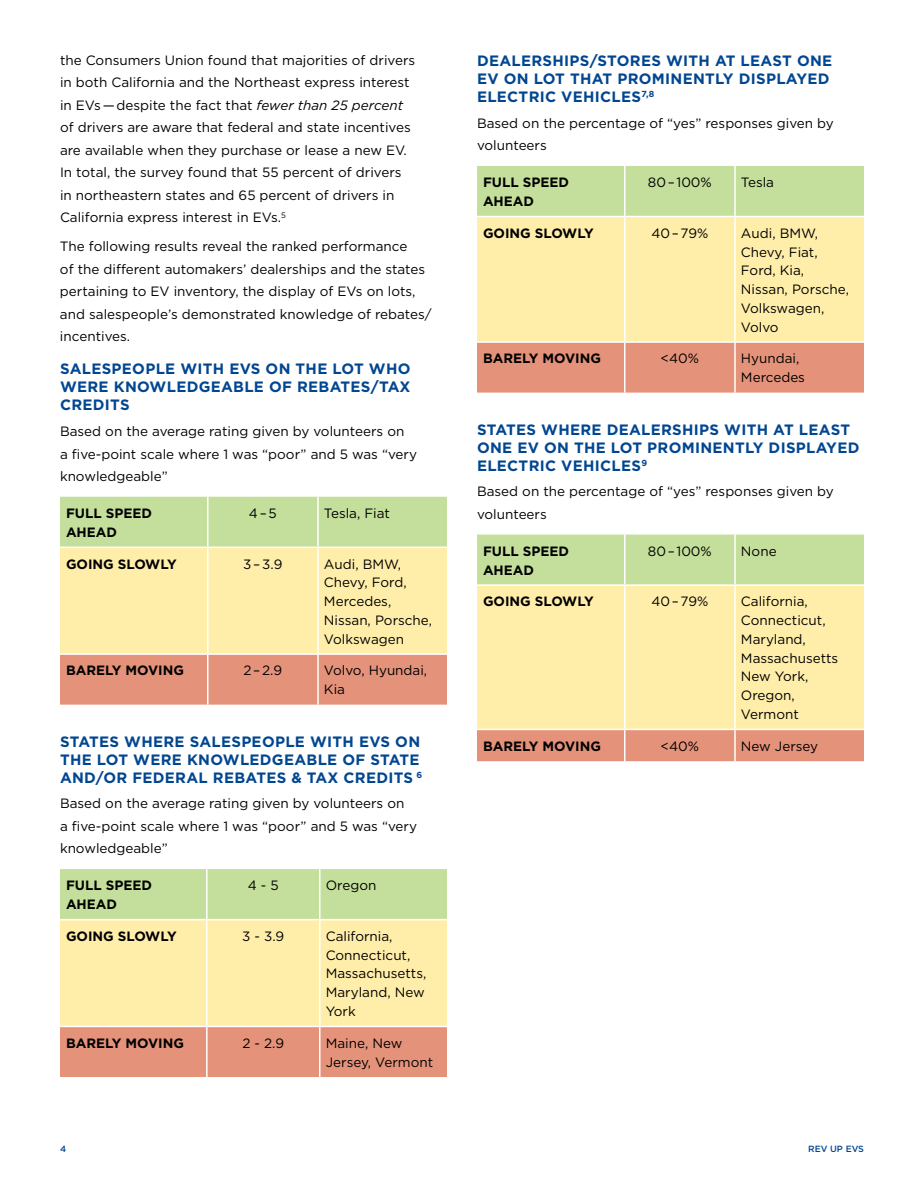
<style>
.page{position:relative;width:918px;height:1188px;background:#fff}
.page>*{position:absolute;margin:0;border:0;box-sizing:border-box;transform-origin:0 0}
.t1{font:700 15px/18px "Gotham";letter-spacing:.02em;color:#004690}
.t2{font:13.5px/18.8px "Gotham";color:#000}
.t3{font:700 13.5px/18.8px "Gotham";color:#000}
.t4{font:500 9px "Gotham";color:#004690}
.s1{font-style:italic}
</style>
<div class="page">
<svg style="left:60px;top:497px;width:387px;height:208px"></svg>
<hr style="left:207px;top:497px;width:1px;height:50px;background:#fff">
<hr style="left:317px;top:497px;width:2px;height:50px;background:#fff">
<hr style="left:60px;top:547px;width:148px;height:1px;background:#fff">
<hr style="left:208px;top:547px;width:110px;height:1px;background:#fff">
<hr style="left:207px;top:548px;width:1px;height:105px;background:#fff">
<hr style="left:318px;top:547px;width:129px;height:1px;background:#fff">
<hr style="left:317px;top:548px;width:2px;height:105px;background:#fff">
<hr style="left:60px;top:653px;width:148px;height:2px;background:#fff">
<hr style="left:208px;top:653px;width:110px;height:2px;background:#fff">
<hr style="left:207px;top:655px;width:1px;height:50px;background:#fff">
<hr style="left:318px;top:653px;width:129px;height:2px;background:#fff">
<hr style="left:317px;top:655px;width:2px;height:50px;background:#fff">
<svg style="left:60px;top:869px;width:387px;height:208px"></svg>
<hr style="left:206px;top:869px;width:2px;height:50px;background:#fff">
<hr style="left:319px;top:869px;width:2px;height:50px;background:#fff">
<hr style="left:60px;top:919px;width:147px;height:1px;background:#fff">
<hr style="left:207px;top:919px;width:113px;height:1px;background:#fff">
<hr style="left:206px;top:920px;width:2px;height:106px;background:#fff">
<hr style="left:320px;top:919px;width:127px;height:1px;background:#fff">
<hr style="left:319px;top:920px;width:2px;height:106px;background:#fff">
<hr style="left:60px;top:1026px;width:147px;height:1px;background:#fff">
<hr style="left:207px;top:1026px;width:113px;height:1px;background:#fff">
<hr style="left:206px;top:1027px;width:2px;height:50px;background:#fff">
<hr style="left:320px;top:1026px;width:127px;height:1px;background:#fff">
<hr style="left:319px;top:1027px;width:2px;height:50px;background:#fff">
<div style="left:477px;top:166px;width:387px;height:50px;background:#c4df9b"></div>
<div style="left:477px;top:217px;width:387px;height:124px;background:#fea"></div>
<div style="left:477px;top:343px;width:387px;height:50px;background:#e5927a"></div>
<hr style="left:624px;top:166px;width:2px;height:50px;background:#fff">
<hr style="left:734px;top:166px;width:2px;height:50px;background:#fff">
<hr style="left:624px;top:217px;width:2px;height:124px;background:#fff">
<hr style="left:734px;top:217px;width:2px;height:124px;background:#fff">
<hr style="left:624px;top:343px;width:2px;height:50px;background:#fff">
<hr style="left:734px;top:343px;width:2px;height:50px;background:#fff">
<div style="left:477px;top:535px;width:387px;height:49px;background:#c4df9b"></div>
<div style="left:477px;top:586px;width:387px;height:143px;background:#fea"></div>
<div style="left:477px;top:730px;width:387px;height:31px;background:#e5927a"></div>
<hr style="left:624px;top:535px;width:2px;height:49px;background:#fff">
<hr style="left:734px;top:535px;width:2px;height:49px;background:#fff">
<hr style="left:624px;top:586px;width:2px;height:143px;background:#fff">
<hr style="left:734px;top:586px;width:2px;height:143px;background:#fff">
<hr style="left:624px;top:730px;width:2px;height:31px;background:#fff">
<hr style="left:734px;top:730px;width:2px;height:31px;background:#fff">
<p class="t2" style="left:60px;top:49px;width:357px;line-height:22.5px">the Consumers Union found that majorities of drivers in both California and the Northeast express interest in EVs—despite the fact that <span class="s1">fewer than 25 percent </span>of drivers are aware that federal and state incentives are available when they purchase or lease a new EV.<br>In total, the survey found that 55 percent of drivers in northeastern states and 65 percent of drivers in California express interest in EVs.<sup>5</sup></p>
<p class="t2" style="left:60px;top:235px;width:373px;line-height:22.5px">The following results reveal the ranked performance<br>of the different automakers’ dealerships and the states pertaining to EV inventory, the display of EVs on lots, and salespeople’s demonstrated knowledge of rebates/ incentives.</p>
<p class="t1" style="left:60px;top:360px;width:352px;text-align:justify">SALESPEOPLE WITH EVS ON THE LOT WHO WERE KNOWLEDGEABLE OF REBATES/TAX CREDITS</p>
<p class="t2" style="left:60px;top:420px;width:359px;line-height:22.5px">Based on the average rating given by volunteers on<br>a five-point scale where 1 was “poor” and 5 was “very knowledgeable”</p>
<p class="t3" style="left:66px;top:504px;width:88px">FULL SPEED<br>AHEAD</p>
<p class="t2" style="left:249px;top:504px;width:29px">4–5</p>
<p class="t2" style="left:324px;top:504px;width:68px">Tesla, Fiat</p>
<p class="t3" style="left:66px;top:554px;width:112px">GOING SLOWLY</p>
<p class="t2" style="left:243px;top:554px;width:41px">3–3.9</p>
<p class="t2" style="left:324px;top:554px;width:110px">Audi, BMW,<br>Chevy, Ford,<br>Mercedes,<br>Nissan, Porsche,<br>Volkswagen</p>
<p class="t3" style="left:66px;top:661px;width:120px">BARELY MOVING</p>
<p class="t2" style="left:244px;top:661px;width:40px">2–2.9</p>
<p class="t2" style="left:324px;top:661px;width:105px">Volvo, Hyundai,<br>Kia</p>
<p class="t1" style="left:60px;top:732px;width:364px">STATES WHERE SALESPEOPLE WITH EVS ON<br>THE LOT WERE KNOWLEDGEABLE OF STATE<br>AND/OR FEDERAL REBATES &amp; TAX CREDITS <sup>6</sup></p>
<p class="t2" style="left:60px;top:792px;width:359px;line-height:22.5px">Based on the average rating given by volunteers on<br>a five-point scale where 1 was “poor” and 5 was “very knowledgeable”</p>
<p class="t3" style="left:66px;top:876px;width:88px">FULL SPEED<br>AHEAD</p>
<p class="t2" style="left:248px;top:876px;width:32px">4 - 5</p>
<p class="t2" style="left:326px;top:876px;width:52px">Oregon</p>
<p class="t3" style="left:66px;top:926px;width:112px">GOING SLOWLY</p>
<p class="t2" style="left:242px;top:927px;width:44px">3 - 3.9</p>
<p class="t2" style="left:326px;top:927px;width:102px">California,<br>Connecticut,<br>Massachusetts,<br>Maryland, New<br>York</p>
<p class="t3" style="left:66px;top:1033px;width:120px">BARELY MOVING</p>
<p class="t2" style="left:242px;top:1033px;width:43px">2 - 2.9</p>
<p class="t2" style="left:326px;top:1033px;width:109px">Maine, New<br>Jersey, Vermont</p>
<p class="t1" style="left:477px;top:51px;width:357px">DEALERSHIPS/STORES WITH AT LEAST ONE<br>EV ON LOT THAT PROMINENTLY DISPLAYED<br>ELECTRIC VEHICLES<sup>7,8</sup></p>
<p class="t2" style="left:477px;top:111px;width:358px;line-height:22.5px">Based on the percentage of “yes” responses given by volunteers</p>
<p class="t3" style="left:483px;top:173px;width:88px">FULL SPEED<br>AHEAD</p>
<p class="t2" style="left:648px;top:173px;width:66px">80–100%</p>
<p class="t2" style="left:741px;top:173px;width:35px">Tesla</p>
<p class="t3" style="left:483px;top:223px;width:112px">GOING SLOWLY</p>
<p class="t2" style="left:651px;top:223px;width:59px">40–79%</p>
<p class="t2" style="left:741px;top:223px;width:110px">Audi, BMW,<br>Chevy, Fiat,<br>Ford, Kia,<br>Nissan, Porsche,<br>Volkswagen,<br>Volvo</p>
<p class="t3" style="left:483px;top:349px;width:120px">BARELY MOVING</p>
<p class="t2" style="left:661px;top:349px;width:40px">&lt;40%</p>
<p class="t2" style="left:741px;top:349px;width:66px">Hyundai,<br>Mercedes</p>
<p class="t1" style="left:477px;top:420px;width:384px">STATES WHERE DEALERSHIPS WITH AT LEAST<br>ONE EV ON THE LOT PROMINENTLY DISPLAYED<br>ELECTRIC VEHICLES<sup>9</sup></p>
<p class="t2" style="left:477px;top:480px;width:358px;line-height:22.5px">Based on the percentage of “yes” responses given by volunteers</p>
<p class="t3" style="left:483px;top:541px;width:88px">FULL SPEED<br>AHEAD</p>
<p class="t2" style="left:648px;top:541px;width:66px">80–100%</p>
<p class="t2" style="left:741px;top:541px;width:37px">None</p>
<p class="t3" style="left:483px;top:592px;width:112px">GOING SLOWLY</p>
<p class="t2" style="left:651px;top:592px;width:59px">40–79%</p>
<p class="t2" style="left:741px;top:592px;width:99px">California,<br>Connecticut,<br>Maryland,<br>Massachusetts<br>New York,<br>Oregon,<br>Vermont</p>
<p class="t3" style="left:483px;top:736px;width:120px">BARELY MOVING</p>
<p class="t2" style="left:661px;top:736px;width:40px">&lt;40%</p>
<p class="t2" style="left:741px;top:736px;width:79px">New Jersey</p>
<p class="t4" style="left:60px;top:1143px;width:8px">4</p>
<p class="t4" style="left:808px;top:1143px;width:57px">REV UP EVS</p>
</div>
